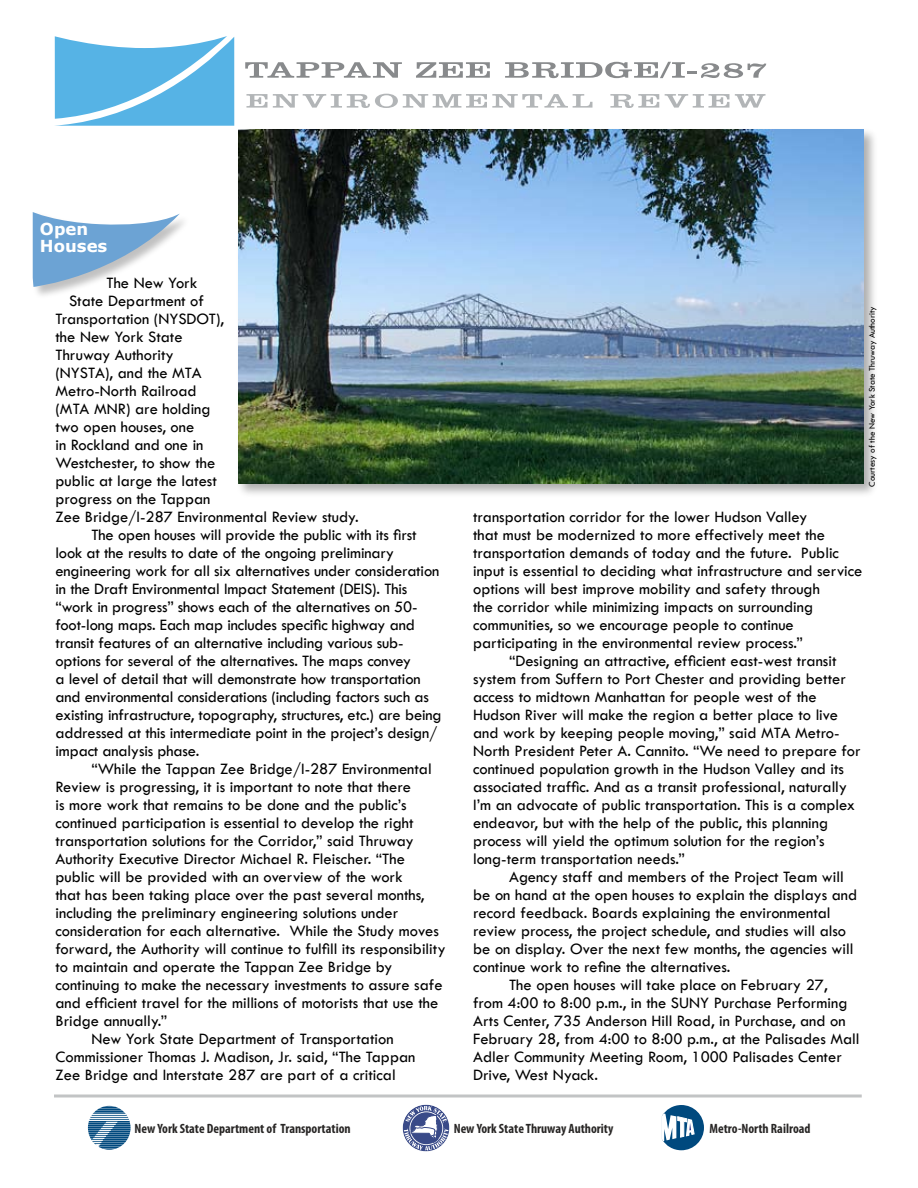
<style>
.page{position:relative;width:918px;height:1188px;background:#fff}
.page>*{position:absolute;margin:0;border:0;box-sizing:border-box;transform-origin:0 0}
.t1{font:16.5px "Tw Cen";color:#000}
.t2{font:700 16.5px/16.5px "Verdana";color:#fff}
.t3{font:700 condensed 13.5px "Myriad Pro";color:#282625}
.t4{font:9px "Tw Cen";color:#000}
</style>
<div class="page">
<svg style="left:54px;top:36px;width:180px;height:90px"></svg>
<svg style="left:245px;top:62px;width:157px;height:16px"></svg>
<svg style="left:416px;top:62px;width:74px;height:16px"></svg>
<svg style="left:505px;top:62px;width:261px;height:16px"></svg>
<svg style="left:246px;top:94px;width:21px;height:14px"></svg>
<svg style="left:273px;top:94px;width:319px;height:14px"></svg>
<svg style="left:610px;top:94px;width:49px;height:14px"></svg>
<svg style="left:665px;top:94px;width:64px;height:14px"></svg>
<svg style="left:735px;top:94px;width:31px;height:14px"></svg>
<div style="left:236px;top:126px;width:644px;height:374px;background:#000;opacity:.32"></div>
<img style="left:238px;top:129px;width:626px;height:355px">
<div style="left:31px;top:208px;width:161px;height:92px;background:#000;opacity:.25"></div>
<svg style="left:33px;top:208px;width:147px;height:79px"></svg>
<svg style="left:88px;top:1107px;width:43px;height:43px"></svg>
<svg style="left:662px;top:1105px;width:42px;height:45px"></svg>
<div style="left:402px;top:1104px;width:48px;height:48px;border:1px solid #fff;border-radius:50%"></div>
<svg style="left:404px;top:1106px;width:44px;height:44px"></svg>
<hr style="left:54px;top:1095px;width:808px;height:3px;background:#c2c4c5">
<p class="t2" style="left:40px;top:220px;width:69px">Open<br>Houses</p>
<p class="t1" style="left:106px;top:273px;width:92px">The New York</p>
<p class="t1" style="left:69px;top:291px;width:137px">State Department of</p>
<p class="t1" style="left:56px;top:309px;width:170px">Transportation (NYSDOT),</p>
<p class="t1" style="left:56px;top:327px;width:129px">the New York State</p>
<p class="t1" style="left:56px;top:345px;width:120px">Thruway Authority</p>
<p class="t1" style="left:56px;top:363px;width:148px">(NYSTA), and the MTA</p>
<p class="t1" style="left:56px;top:381px;width:143px">Metro-North Railroad</p>
<p class="t1" style="left:56px;top:399px;width:157px">(MTA MNR) are holding</p>
<p class="t1" style="left:56px;top:417px;width:140px">two open houses, one</p>
<p class="t1" style="left:56px;top:435px;width:150px">in Rockland and one in</p>
<p class="t1" style="left:56px;top:453px;width:161px">Westchester, to show the</p>
<p class="t1" style="left:56px;top:471px;width:163px">public at large the latest</p>
<p class="t1" style="left:56px;top:489px;width:157px">progress on the Tappan</p>
<p class="t1" style="left:56px;top:507px;width:305px">Zee Bridge/I-287 Environmental Review study.</p>
<p class="t1" style="left:92px;top:525px;width:327px">The open houses will provide the public with its first</p>
<p class="t1" style="left:56px;top:543px;width:340px">look at the results to date of the ongoing preliminary</p>
<p class="t1" style="left:56px;top:561px;width:385px">engineering work for all six alternatives under consideration</p>
<p class="t1" style="left:56px;top:579px;width:353px">in the Draft Environmental Impact Statement (DEIS). This</p>
<p class="t1" style="left:56px;top:597px;width:364px">“work in progress” shows each of the alternatives on 50-</p>
<p class="t1" style="left:56px;top:615px;width:361px">foot-long maps. Each map includes specific highway and</p>
<p class="t1" style="left:56px;top:633px;width:350px">transit features of an alternative including various sub-</p>
<p class="t1" style="left:56px;top:651px;width:357px">options for several of the alternatives. The maps convey</p>
<p class="t1" style="left:56px;top:669px;width:367px">a level of detail that will demonstrate how transportation</p>
<p class="t1" style="left:56px;top:687px;width:375px">and environmental considerations (including factors such as</p>
<p class="t1" style="left:56px;top:705px;width:388px">existing infrastructure, topography, structures, etc.) are being</p>
<p class="t1" style="left:56px;top:723px;width:384px">addressed at this intermediate point in the project’s design/</p>
<p class="t1" style="left:56px;top:741px;width:145px">impact analysis phase.</p>
<p class="t1" style="left:92px;top:759px;width:342px">“While the Tappan Zee Bridge/I-287 Environmental</p>
<p class="t1" style="left:56px;top:777px;width:357px">Review is progressing, it is important to note that there</p>
<p class="t1" style="left:56px;top:795px;width:353px">is more work that remains to be done and the public’s</p>
<p class="t1" style="left:56px;top:813px;width:360px">continued participation is essential to develop the right</p>
<p class="t1" style="left:56px;top:831px;width:360px">transportation solutions for the Corridor,” said Thruway</p>
<p class="t1" style="left:56px;top:849px;width:351px">Authority Executive Director Michael R. Fleischer. “The</p>
<p class="t1" style="left:56px;top:867px;width:349px">public will be provided with an overview of the work</p>
<p class="t1" style="left:56px;top:885px;width:370px">that has been taking place over the past several months,</p>
<p class="t1" style="left:56px;top:903px;width:344px">including the preliminary engineering solutions under</p>
<p class="t1" style="left:56px;top:921px;width:385px">consideration for each alternative. While the Study moves</p>
<p class="t1" style="left:56px;top:939px;width:392px">forward, the Authority will continue to fulfill its responsibility</p>
<p class="t1" style="left:56px;top:957px;width:338px">to maintain and operate the Tappan Zee Bridge by</p>
<p class="t1" style="left:56px;top:975px;width:389px">continuing to make the necessary investments to assure safe</p>
<p class="t1" style="left:56px;top:993px;width:384px">and efficient travel for the millions of motorists that use the</p>
<p class="t1" style="left:56px;top:1011px;width:113px">Bridge annually.”</p>
<p class="t1" style="left:92px;top:1029px;width:304px">New York State Department of Transportation</p>
<p class="t1" style="left:56px;top:1047px;width:361px">Commissioner Thomas J. Madison, Jr. said, “The Tappan</p>
<p class="t1" style="left:56px;top:1065px;width:342px">Zee Bridge and Interstate 287 are part of a critical</p>
<p class="t4" style="left:866px;top:487px;width:182px;rotate:-90deg">Courtesy of the New York State Thruway Authority</p>
<p class="t1" style="left:473px;top:507px;width:336px">transportation corridor for the lower Hudson Valley</p>
<p class="t1" style="left:473px;top:525px;width:354px">that must be modernized to more effectively meet the</p>
<p class="t1" style="left:473px;top:543px;width:367px">transportation demands of today and the future. Public</p>
<p class="t1" style="left:473px;top:561px;width:391px">input is essential to deciding what infrastructure and service</p>
<p class="t1" style="left:473px;top:579px;width:348px">options will best improve mobility and safety through</p>
<p class="t1" style="left:473px;top:597px;width:342px">the corridor while minimizing impacts on surrounding</p>
<p class="t1" style="left:473px;top:615px;width:322px">communities, so we encourage people to continue</p>
<p class="t1" style="left:473px;top:633px;width:331px">participating in the environmental review process.”</p>
<p class="t1" style="left:509px;top:651px;width:329px">“Designing an attractive, efficient east-west transit</p>
<p class="t1" style="left:473px;top:669px;width:374px">system from Suffern to Port Chester and providing better</p>
<p class="t1" style="left:473px;top:687px;width:345px">access to midtown Manhattan for people west of the</p>
<p class="t1" style="left:473px;top:705px;width:366px">Hudson River will make the region a better place to live</p>
<p class="t1" style="left:473px;top:723px;width:368px">and work by keeping people moving,” said MTA Metro-</p>
<p class="t1" style="left:473px;top:741px;width:389px">North President Peter A. Cannito. “We need to prepare for</p>
<p class="t1" style="left:473px;top:759px;width:372px">continued population growth in the Hudson Valley and its</p>
<p class="t1" style="left:473px;top:777px;width:376px">associated traffic. And as a transit professional, naturally</p>
<p class="t1" style="left:473px;top:795px;width:383px">I’m an advocate of public transportation. This is a complex</p>
<p class="t1" style="left:473px;top:813px;width:357px">endeavor, but with the help of the public, this planning</p>
<p class="t1" style="left:473px;top:831px;width:353px">process will yield the optimum solution for the region’s</p>
<p class="t1" style="left:473px;top:849px;width:213px">long-term transportation needs.”</p>
<p class="t1" style="left:509px;top:867px;width:336px">Agency staff and members of the Project Team will</p>
<p class="t1" style="left:473px;top:885px;width:386px">be on hand at the open houses to explain the displays and</p>
<p class="t1" style="left:473px;top:903px;width:359px">record feedback. Boards explaining the environmental</p>
<p class="t1" style="left:473px;top:921px;width:375px">review process, the project schedule, and studies will also</p>
<p class="t1" style="left:473px;top:939px;width:382px">be on display. Over the next few months, the agencies will</p>
<p class="t1" style="left:473px;top:957px;width:259px">continue work to refine the alternatives.</p>
<p class="t1" style="left:509px;top:975px;width:320px">The open houses will take place on February 27,</p>
<p class="t1" style="left:473px;top:993px;width:376px">from 4:00 to 8:00 p.m., in the SUNY Purchase Performing</p>
<p class="t1" style="left:473px;top:1011px;width:374px">Arts Center, 735 Anderson Hill Road, in Purchase, and on</p>
<p class="t1" style="left:473px;top:1029px;width:388px">February 28, from 4:00 to 8:00 p.m., at the Palisades Mall</p>
<p class="t1" style="left:473px;top:1047px;width:370px">Adler Community Meeting Room, 1000 Palisades Center</p>
<p class="t1" style="left:473px;top:1065px;width:126px">Drive, West Nyack.</p>
<p class="t3" style="left:134px;top:1120px;width:218px">New York State Department of Transportation</p>
<p class="t3" style="left:454px;top:1120px;width:161px">New York State Thruway Authority</p>
<p class="t3" style="left:710px;top:1120px;width:102px">Metro-North Railroad</p>
</div>
